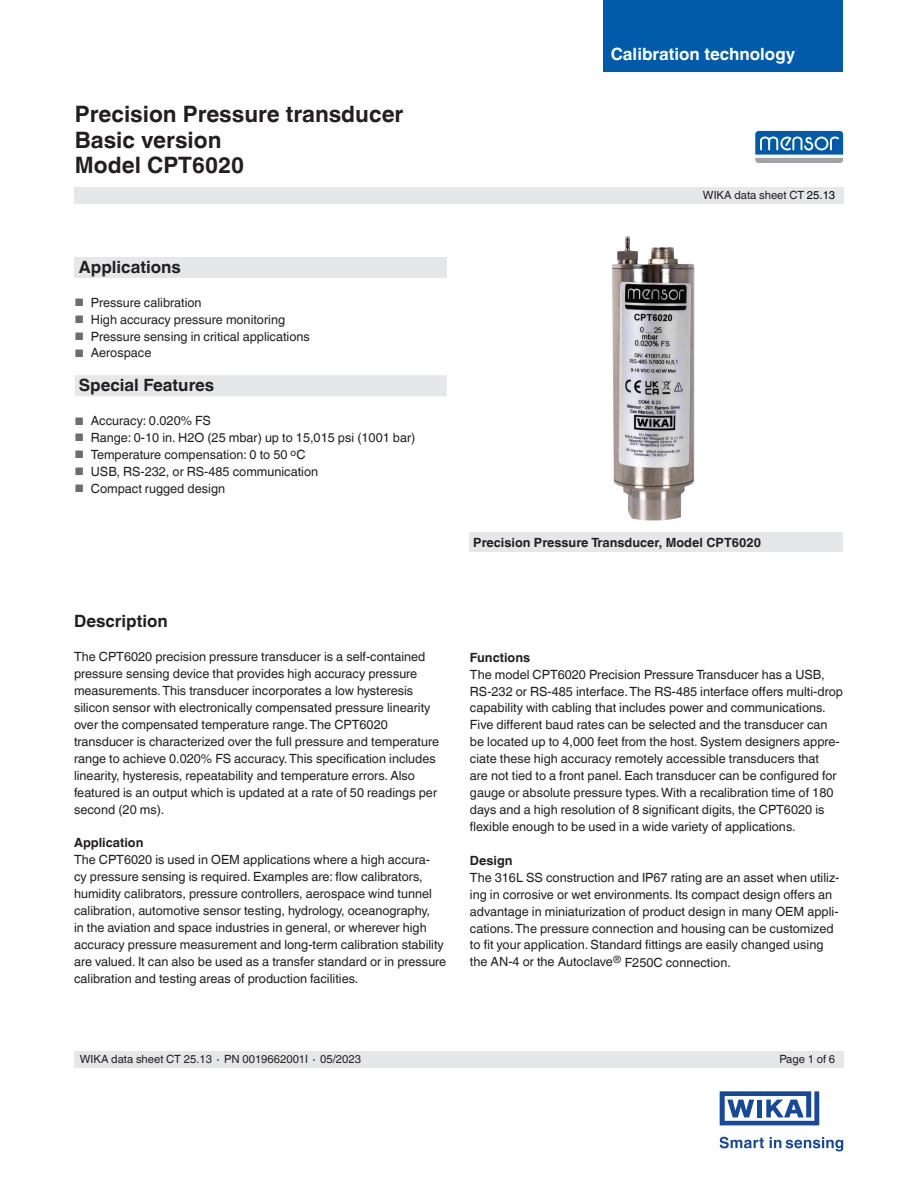
<style>
.page{position:relative;width:918px;height:1188px;background:#fff}
.page>*{position:absolute;margin:0;border:0;box-sizing:border-box;transform-origin:0 0}
.t1{font:700 22.65px/25.3px "Helvetica World";color:#231f20}
.t2{font:700 16.95px "Helvetica World";color:#231f20}
.t3{font:700 16.95px "Helvetica World";color:#fff}
.t4{font:12.75px/17px "Helvetica World";color:#231f20}
.t5{font:700 12.75px "Helvetica World";color:#231f20}
.t6{font:11.25px "Helvetica World";color:#231f20}
.s1{font-size:10.8px;color:#6c6d70}
.s2{color:#040503}
</style>
<div class="page">
<div style="left:74px;top:258px;width:373px;height:20px;background:#e6e7e9"></div>
<div style="left:74px;top:187px;width:769px;height:16px;background:#e6e7e9"></div>
<div style="left:74px;top:1051px;width:769px;height:16px;background:#e6e7e9"></div>
<svg style="left:755px;top:131px;width:88px;height:32px"></svg>
<img style="left:612px;top:236px;width:83px;height:285px">
<svg style="left:720px;top:1091px;width:99px;height:34px"></svg>
<svg style="left:720px;top:1137px;width:123px;height:14px"></svg>
<div style="left:469px;top:532px;width:374px;height:20px;background:#e6e7e9"></div>
<div style="left:75px;top:375px;width:372px;height:21px;background:#e6e7e9"></div>
<div style="left:603px;top:0;width:240px;height:72px;background:#015aaa"></div>
<h1 class="t1" style="left:75px;top:102px;width:330px">Precision Pressure transducer<br>Basic version<br>Model CPT6020</h1>
<h2 class="t2" style="left:79px;top:257px;width:104px">Applications</h2>
<p class="t4" style="left:75px;top:294px;width:128px"><span class="s1">■</span> Pressure calibration</p>
<p class="t4" style="left:75px;top:311px;width:212px"><span class="s1">■</span> High accuracy pressure monitoring</p>
<p class="t4" style="left:75px;top:328px;width:237px"><span class="s1">■</span> Pressure sensing in critical applications</p>
<p class="t4" style="left:75px;top:345px;width:78px"><span class="s1">■</span> Aerospace</p>
<h2 class="t2" style="left:79px;top:376px;width:137px">Special Features</h2>
<p class="t4" style="left:75px;top:412px;width:138px"><span class="s1">■</span> Accuracy: 0.020% FS</p>
<p class="t4" style="left:75px;top:429px;width:342px"><span class="s1">■</span> Range: 0-10 in. H2O (25 mbar) up to 15,015 psi (1001 bar)</p>
<p class="t4" style="left:75px;top:446px;width:232px"><span class="s1">■</span> Temperature compensation: 0 to 50 <sup>o</sup>C</p>
<p class="t4" style="left:75px;top:463px;width:245px"><span class="s1">■</span> USB, RS-232, or RS-485 communication</p>
<p class="t4" style="left:75px;top:480px;width:152px"><span class="s1">■</span> Compact rugged design</p>
<h2 class="t3" style="left:611px;top:44px;width:186px">Calibration technology</h2>
<p class="t6" style="left:703px;top:189px;width:134px">WIKA data sheet CT <span class="s2">25.13</span></p>
<p class="t5" style="left:473px;top:535px;width:289px">Precision Pressure Transducer, Model CPT6020</p>
<h2 class="t2" style="left:74px;top:612px;width:95px">Description</h2>
<p class="t4" style="left:74px;top:648px;width:367px">The CPT6020 precision pressure transducer is a self-contained pressure sensing device that provides high accuracy pressure measurements. This transducer incorporates a low hysteresis silicon sensor with electronically compensated pressure linearity over the compensated temperature range. The CPT6020 transducer is characterized over the full pressure and temperature range to achieve 0.020% FS accuracy. This specification includes linearity, hysteresis, repeatability and temperature errors. Also featured is an output which is updated at a rate of 50 readings per second (20 ms).</p>
<p class="t5" style="left:74px;top:836px;width:71px">Application</p>
<p class="t4" style="left:74px;top:851px;width:374px">The CPT6020 is used in OEM applications where a high accura-<br>cy pressure sensing is required. Examples are: flow calibrators, humidity calibrators, pressure controllers, aerospace wind tunnel calibration, automotive sensor testing, hydrology, oceanography,<br>in the aviation and space industries in general, or wherever high accuracy pressure measurement and long-term calibration stability are valued. It can also be used as a transfer standard or in pressure calibration and testing areas of production facilities.</p>
<p class="t5" style="left:470px;top:650px;width:62px">Functions</p>
<p class="t4" style="left:470px;top:666px;width:375px">The model CPT6020 Precision Pressure Transducer has a USB, RS-232 or RS-485 interface. The RS-485 interface offers multi-drop capability with cabling that includes power and communications.<br>Five different baud rates can be selected and the transducer can be located up to 4,000 feet from the host. System designers appre&shy;ciate these high accuracy remotely accessible transducers that<br>are not tied to a front panel. Each transducer can be configured for gauge or absolute pressure types. With a recalibration time of 180 days and a high resolution of 8 significant digits, the CPT6020 is flexible enough to be used in a wide variety of applications.</p>
<p class="t5" style="left:470px;top:853px;width:44px">Design</p>
<p class="t4" style="left:470px;top:869px;width:371px">The 316L SS construction and IP67 rating are an asset when utiliz&shy;ing in corrosive or wet environments. Its compact design offers an advantage in miniaturization of product design in many OEM appli&shy;cations. The pressure connection and housing can be customized to fit your application. Standard fittings are easily changed using the AN-4 or the Autoclave<sup>®</sup> F250C connection.</p>
<p class="t6" style="left:80px;top:1052px;width:283px">WIKA data sheet CT 25.13 ∙ PN 0019662001I ∙ 05/2023</p>
<p class="t6" style="left:779px;top:1053px;width:57px">Page 1 of 6</p>
</div>
